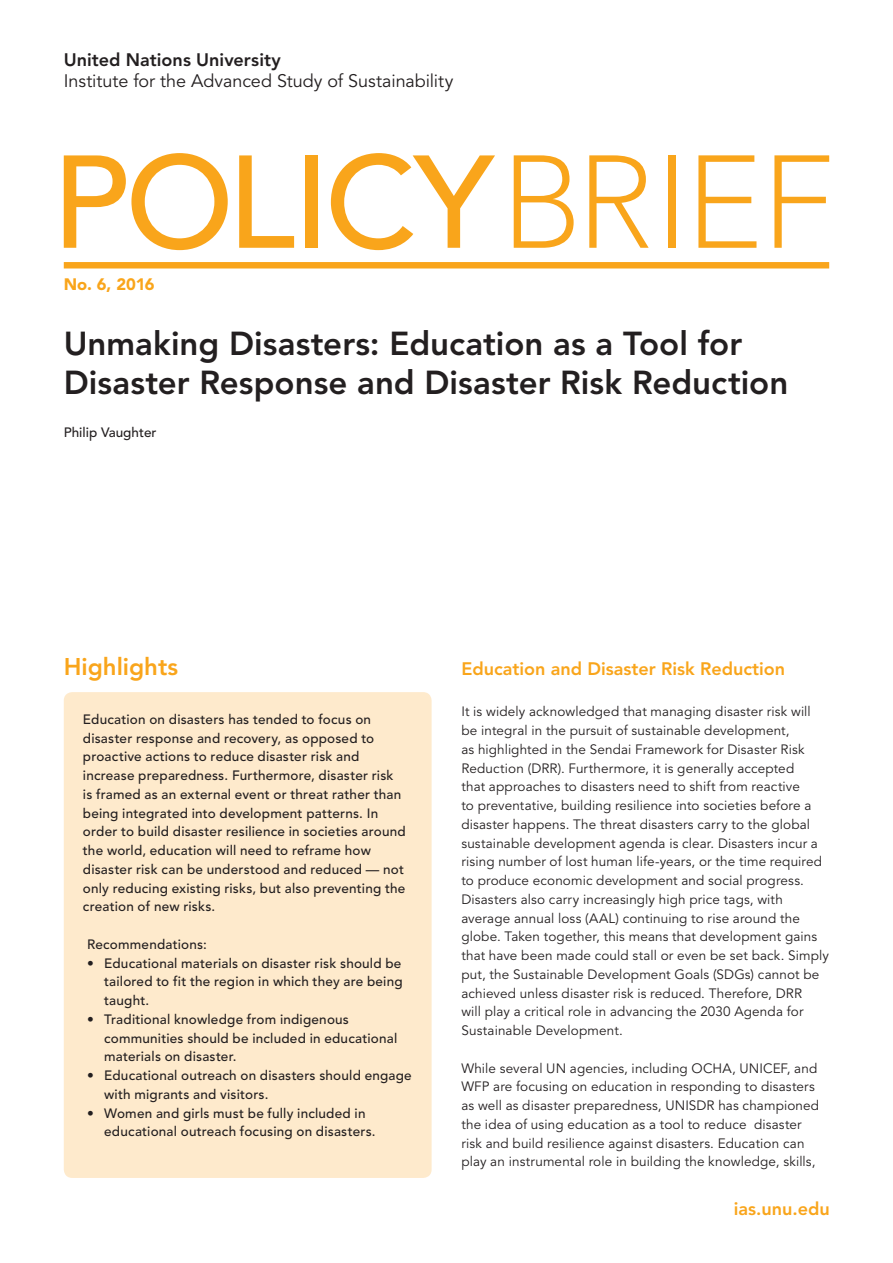
<style>
.page{position:relative;width:893px;height:1263px;background:#fff}
.page>*{position:absolute;margin:0;border:0;box-sizing:border-box;transform-origin:0 0}
.t1{font:800 33px/39px "Avenir";color:#231f20}
.t2{font:800 24px "Avenir";color:#f9a51b}
.t3{font:18px "Avenir";letter-spacing:-.005em;color:#231f20}
.Header_1_Blue{font:800 18px "Avenir";color:#f9a51b}
.t4{font:800 18px "Avenir";color:#231f20}
.t5{font:900 16.5px "Avenir";letter-spacing:-.01em;color:#f9a51b}
.text{font:13.5px/18.8px "Avenir";letter-spacing:.01em;color:#231f20}
.highlights_indent_1{font:500 13.5px/18.8px "Avenir";letter-spacing:.015em;color:#231f20}
.Author{font:500 13.5px "Avenir";color:#231f20}
</style>
<div class="page">
<div style="left:64px;top:692px;width:368px;height:486px;background:#feeacc;border-radius:9px"></div>
<div style="left:64px;top:262px;width:765px;height:6px;background:#f9a51b"></div>
<svg style="left:64px;top:153px;width:164px;height:97px"></svg>
<svg style="left:239px;top:155px;width:55px;height:93px"></svg>
<div style="left:306px;top:155px;width:12px;height:93px;background:#f9a51b"></div>
<svg style="left:331px;top:153px;width:164px;height:97px"></svg>
<svg style="left:514px;top:155px;width:60px;height:93px"></svg>
<svg style="left:589px;top:155px;width:60px;height:93px"></svg>
<div style="left:668px;top:155px;width:7px;height:93px;background:#f9a51b"></div>
<svg style="left:698px;top:155px;width:58px;height:93px"></svg>
<svg style="left:774px;top:155px;width:55px;height:93px"></svg>
<p class="t4" style="left:64px;top:49px;width:219px">United Nations University</p>
<p class="t3" style="left:64px;top:71px;width:391px">Institute for the Advanced Study of Sustainability</p>
<p class="t5" style="left:64px;top:274px;width:92px">No. 6, 2016</p>
<p class="t1" style="left:64px;top:324px;width:726px">Unmaking Disasters: Education as a Tool for<br>Disaster Response and Disaster Risk Reduction</p>
<p class="Author" style="left:64px;top:424px;width:94px">Philip Vaughter</p>
<p class="t2" style="left:64px;top:653px;width:116px">Highlights</p>
<p class="highlights_indent_1" style="left:83px;top:710px;width:324px">Education on disasters has tended to focus on disaster response and recovery, as opposed to proactive actions to reduce disaster risk and increase preparedness. Furthermore, disaster risk is framed as an external event or threat rather than being integrated into development patterns. In order to build disaster resilience in societies around the world, education will need to reframe how disaster risk can be understood and reduced — not only reducing existing risks, but also preventing the creation of new risks.</p>
<p class="highlights_indent_1" style="left:87px;top:935px;width:121px">Recommendations:</p>
<p class="highlights_indent_1" style="left:104px;top:954px;width:300px;text-align:justify;text-indent:-17px">• Educational materials on disaster risk should be tailored to fit the region in which they are being taught.</p>
<p class="highlights_indent_1" style="left:104px;top:1010px;width:295px;text-indent:-17px">• Traditional knowledge from indigenous communities should be included in educational materials on disaster.</p>
<p class="highlights_indent_1" style="left:104px;top:1066px;width:309px;text-indent:-17px">• Educational outreach on disasters should engage with migrants and visitors.</p>
<p class="highlights_indent_1" style="left:104px;top:1104px;width:273px;text-indent:-17px">• Women and girls must be fully included in educational outreach focusing on disasters.</p>
<p class="Header_1_Blue" style="left:461px;top:658px;width:325px">Education and Disaster Risk Reduction</p>
<p class="text" style="left:461px;top:703px;width:369px">It is widely acknowledged that managing disaster risk will be integral in the pursuit of sustainable development,<br>as highlighted in the Sendai Framework for Disaster Risk Reduction (DRR). Furthermore, it is generally accepted<br>that approaches to disasters need to shift from reactive<br>to preventative, building resilience into societies before a disaster happens. The threat disasters carry to the global sustainable development agenda is clear. Disasters incur a rising number of lost human life-years, or the time required to produce economic development and social progress.<br>Disasters also carry increasingly high price tags, with average annual loss (AAL) continuing to rise around the globe. Taken together, this means that development gains that have been made could stall or even be set back. Simply put, the Sustainable Development Goals (SDGs) cannot be achieved unless disaster risk is reduced. Therefore, DRR<br>will play a critical role in advancing the 2030 Agenda for Sustainable Development.</p>
<p class="text" style="left:461px;top:1059px;width:359px">While several UN agencies, including OCHA, UNICEF, and WFP are focusing on education in responding to disasters as well as disaster preparedness, UNISDR has championed the idea of using education as a tool to reduce disaster risk and build resilience against disasters. Education can play an instrumental role in building the knowledge, skills,</p>
<p class="Header_1_Blue" style="left:734px;top:1198px;width:97px">ias.unu.edu</p>
</div>
